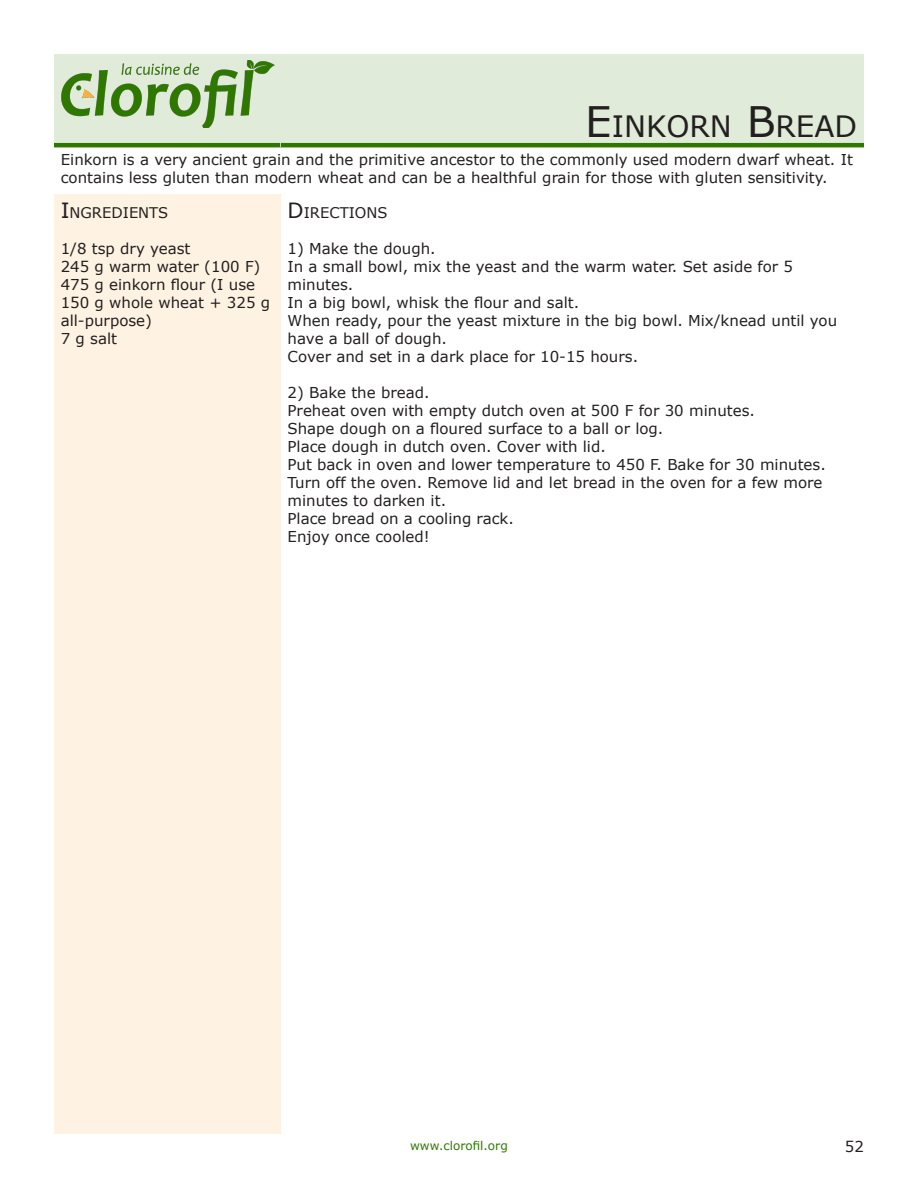
<style>
.page{position:relative;width:918px;height:1188px;background:#fff}
.page>*{position:absolute;margin:0;border:0;box-sizing:border-box;transform-origin:0 0}
.t1{font:29.4px "Verdana";color:#231f20}
.ingredients{font:15px/18px "Verdana";color:#231f20}
.ingredients-2{font:14.7px "Verdana";color:#231f20}
.t2{font:12px "Verdana";color:#2f7800}
.s1{font-size:42px}
.s2{font-size:21px}
</style>
<div class="page">
<div style="left:54px;top:54px;width:227px;height:93px;background:#e0ebd9"></div>
<hr style="left:54px;top:143px;width:227px;height:4px;background:#2f7800">
<img style="left:61px;top:61px;width:213px;height:67px">
<div style="left:54px;top:195px;width:227px;height:939px;background:#fef3e2"></div>
<div style="left:281px;top:54px;width:583px;height:93px;background:#e0ebd9"></div>
<hr style="left:281px;top:143px;width:583px;height:4px;background:#2f7800">
<p class="t1" style="left:585px;top:106px;width:273px"><span class="s1">E</span>INKORN <span class="s1">B</span>READ</p>
<p class="ingredients" style="left:61px;top:150px;width:794px">Einkorn is a very ancient grain and the primitive ancestor to the commonly used modern dwarf wheat. It contains less gluten than modern wheat and can be a healthful grain for those with gluten sensitivity.</p>
<p class="ingredients-2" style="left:61px;top:202px;width:109px"><span class="s2">I</span>NGREDIENTS</p>
<p class="ingredients" style="left:61px;top:239px;width:131px">1/8 tsp dry yeast</p>
<p class="ingredients" style="left:61px;top:257px;width:201px">245 g warm water (100 F)</p>
<p class="ingredients" style="left:61px;top:275px;width:211px">475 g einkorn flour (I use<br>150 g whole wheat + 325 g all-purpose)</p>
<p class="ingredients" style="left:61px;top:329px;width:58px">7 g salt</p>
<p class="ingredients-2" style="left:288px;top:202px;width:102px"><span class="s2">D</span>IRECTIONS</p>
<p class="ingredients" style="left:288px;top:239px;width:150px">1) Make the dough.</p>
<p class="ingredients" style="left:288px;top:257px;width:507px">In a small bowl, mix the yeast and the warm water. Set aside for 5 minutes.</p>
<p class="ingredients" style="left:288px;top:293px;width:293px">In a big bowl, whisk the flour and salt.</p>
<p class="ingredients" style="left:288px;top:311px;width:551px">When ready, pour the yeast mixture in the big bowl. Mix/knead until you have a ball of dough.</p>
<p class="ingredients" style="left:288px;top:347px;width:352px">Cover and set in a dark place for 10-15 hours.</p>
<p class="ingredients" style="left:288px;top:383px;width:143px">2) Bake the bread.</p>
<p class="ingredients" style="left:288px;top:401px;width:469px">Preheat oven with empty dutch oven at 500 F for 30 minutes.</p>
<p class="ingredients" style="left:288px;top:419px;width:377px">Shape dough on a floured surface to a ball or log.</p>
<p class="ingredients" style="left:288px;top:437px;width:320px">Place dough in dutch oven. Cover with lid.</p>
<p class="ingredients" style="left:288px;top:455px;width:540px">Put back in oven and lower temperature to 450 F. Bake for 30 minutes.</p>
<p class="ingredients" style="left:288px;top:473px;width:537px">Turn off the oven. Remove lid and let bread in the oven for a few more minutes to darken it.</p>
<p class="ingredients" style="left:288px;top:509px;width:228px">Place bread on a cooling rack.</p>
<p class="ingredients" style="left:288px;top:527px;width:144px">Enjoy once cooled!</p>
<p class="t2" style="left:410px;top:1137px;width:99px">www.clorofil.org</p>
<p class="ingredients" style="left:845px;top:1137px;width:21px">52</p>
</div>
